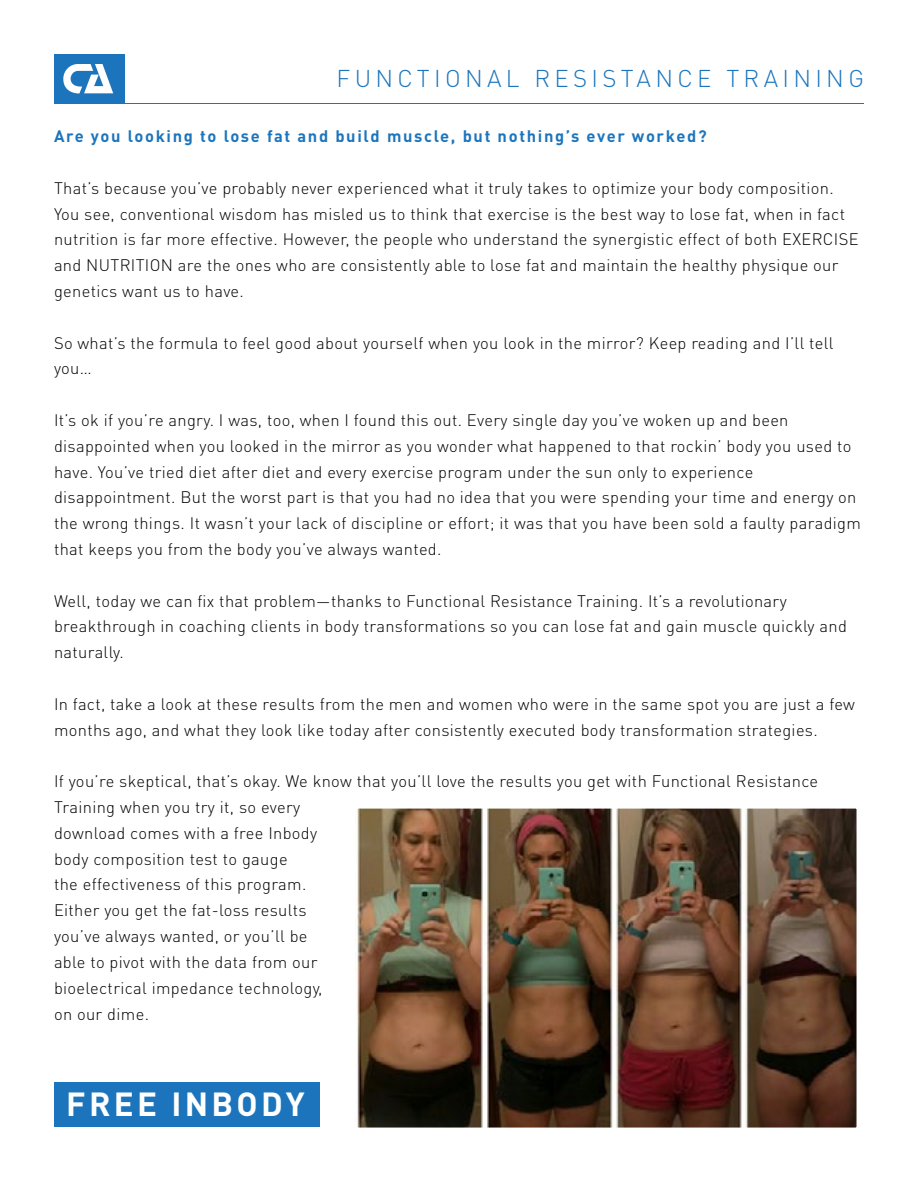
<style>
.page{position:relative;width:918px;height:1188px;background:#fff}
.page>*{position:absolute;margin:0;border:0;box-sizing:border-box;transform-origin:0 0}
.t1{font:700 33px "DIN Pro";letter-spacing:.1em;color:#fff}
.t2{font:300 24px "DIN Pro";letter-spacing:.18em;color:#1c75bc}
.t3{font:300 16.5px/25.8px "DIN Pro";letter-spacing:.02em;color:#000}
.t4{font:700 16.5px "DIN Pro";letter-spacing:.1em;color:#1c75bc}
</style>
<div class="page">
<div style="left:54px;top:1082px;width:266px;height:45px;background:#1c75bc"></div>
<div style="left:54px;top:54px;width:70px;height:50px;background:#1c75bc"></div>
<svg style="left:63px;top:64px;width:50px;height:30px"></svg>
<hr style="left:54px;top:103px;width:810px;height:1px;background:#1c75bc">
<img style="left:356px;top:809px;width:500px;height:318px">
<div style="left:349px;top:802px;width:514px;height:332px;border:6px solid #fff"></div>
<h2 class="t2" style="left:337px;top:62px;width:529px">FUNCTIONAL RESISTANCE TRAINING</h2>
<p class="t4" style="left:54px;top:125px;width:654px">Are you looking to lose fat and build muscle, but nothing’s ever worked?</p>
<p class="t3" style="left:54px;top:174px;width:806px">That’s because you’ve probably never experienced what it truly takes to optimize your body composition.<br>You see, conventional wisdom has misled us to think that exercise is the best way to lose fat, when in fact nutrition is far more effective. However, the people who understand the synergistic effect of both EXERCISE and NUTRITION are the ones who are consistently able to lose fat and maintain the healthy physique our genetics want us to have.</p>
<p class="t3" style="left:54px;top:329px;width:781px">So what’s the formula to feel good about yourself when you look in the mirror? Keep reading and I’ll tell you…</p>
<p class="t3" style="left:54px;top:406px;width:809px">It’s ok if you’re angry. I was, too, when I found this out. Every single day you’ve woken up and been disappointed when you looked in the mirror as you wonder what happened to that rockin’ body you used to have. You’ve tried diet after diet and every exercise program under the sun only to experience disappointment. But the worst part is that you had no idea that you were spending your time and energy on the wrong things. It wasn’t your lack of discipline or effort; it was that you have been sold a faulty paradigm that keeps you from the body you’ve always wanted.</p>
<p class="t3" style="left:54px;top:587px;width:794px">Well, today we can fix that problem—thanks to Functional Resistance Training. It’s a revolutionary breakthrough in coaching clients in body transformations so you can lose fat and gain muscle quickly and naturally.</p>
<p class="t3" style="left:54px;top:690px;width:803px">In fact, take a look at these results from the men and women who were in the same spot you are just a few months ago, and what they look like today after consistently executed body transformation strategies.</p>
<p class="t3" style="left:54px;top:768px;width:766px">If you’re skeptical, that’s okay. We know that you’ll love the results you get with Functional Resistance Training when you try it, so every<br>download comes with a free Inbody<br>body composition test to gauge<br>the effectiveness of this program.<br>Either you get the fat-loss results<br>you’ve always wanted, or you’ll be<br>able to pivot with the data from our<br>bioelectrical impedance technology,<br>on our dime.</p>
<h1 class="t1" style="left:66px;top:1082px;width:240px">FREE INBODY</h1>
</div>
